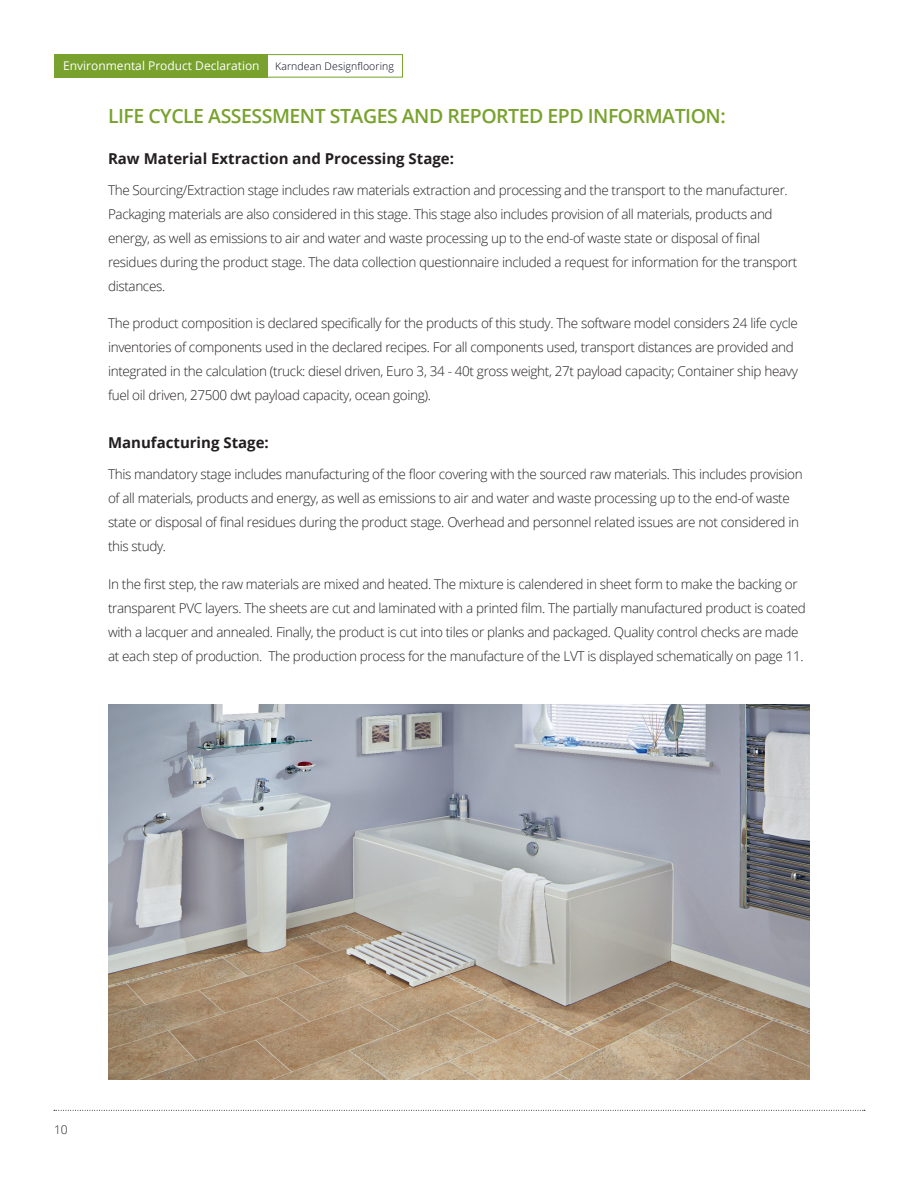
<style>
.page{position:relative;width:918px;height:1188px;background:#fff}
.page>*{position:absolute;margin:0;border:0;box-sizing:border-box;transform-origin:0 0}
.t1{font:600 19.5px "Open Sans";letter-spacing:-.025em;color:#78a22d}
.t2{font:700 15px "Open Sans";color:#231f20}
.Body{font:300 13.5px/24px "Open Sans";letter-spacing:-.025em;color:#231f20}
.t3{font:12px "Open Sans";color:#fff}
.t4{font:300 12px "Open Sans";color:#231f20}
.t5{font:300 10.5px "Open Sans";letter-spacing:.01em;color:#000015}
</style>
<div class="page">
<svg style="left:54px;top:1110px;width:811px;height:1px"></svg>
<div style="left:266px;top:54px;width:137px;height:24px;background:#fff;border:1px solid #78a22d"></div>
<div style="left:54px;top:54px;width:214px;height:24px;background:#78a22d"></div>
<img style="left:108px;top:704px;width:702px;height:376px">
<p class="t3" style="left:63px;top:57px;width:198px">Environmental Product Declaration</p>
<p class="t5" style="left:275px;top:59px;width:120px">Karndean Designflooring</p>
<h2 class="t1" style="left:108px;top:102px;width:619px">LIFE CYCLE ASSESSMENT STAGES AND REPORTED EPD INFORMATION:</h2>
<h3 class="t2" style="left:108px;top:148px;width:348px">Raw Material Extraction and Processing Stage:</h3>
<p class="Body" style="left:108px;top:178px;width:691px">The Sourcing/Extraction stage includes raw materials extraction and processing and the transport to the manufacturer.<br>Packaging materials are also considered in this stage. This stage also includes provision of all materials, products and energy, as well as emissions to air and water and waste processing up to the end-of waste state or disposal of final residues during the product stage. The data collection questionnaire included a request for information for the transport distances.</p>
<p class="Body" style="left:108px;top:311px;width:691px">The product composition is declared specifically for the products of this study. The software model considers 24 life cycle inventories of components used in the declared recipes. For all components used, transport distances are provided and integrated in the calculation (truck: diesel driven, Euro 3, 34 - 40t gross weight, 27t payload capacity; Container ship heavy fuel oil driven, 27500 dwt payload capacity, ocean going).</p>
<h3 class="t2" style="left:108px;top:432px;width:162px">Manufacturing Stage:</h3>
<p class="Body" style="left:108px;top:462px;width:696px">This mandatory stage includes manufacturing of the floor covering with the sourced raw materials. This includes provision of all materials, products and energy, as well as emissions to air and water and waste processing up to the end-of waste state or disposal of final residues during the product stage. Overhead and personnel related issues are not considered in this study.</p>
<p class="Body" style="left:108px;top:571px;width:699px">In the first step, the raw materials are mixed and heated. The mixture is calendered in sheet form to make the backing or transparent PVC layers. The sheets are cut and laminated with a printed film. The partially manufactured product is coated with a lacquer and annealed. Finally, the product is cut into tiles or planks and packaged. Quality control checks are made at each step of production. The production process for the manufacture of the LVT is displayed schematically on page 11.</p>
<p class="t4" style="left:54px;top:1121px;width:15px">10</p>
</div>
